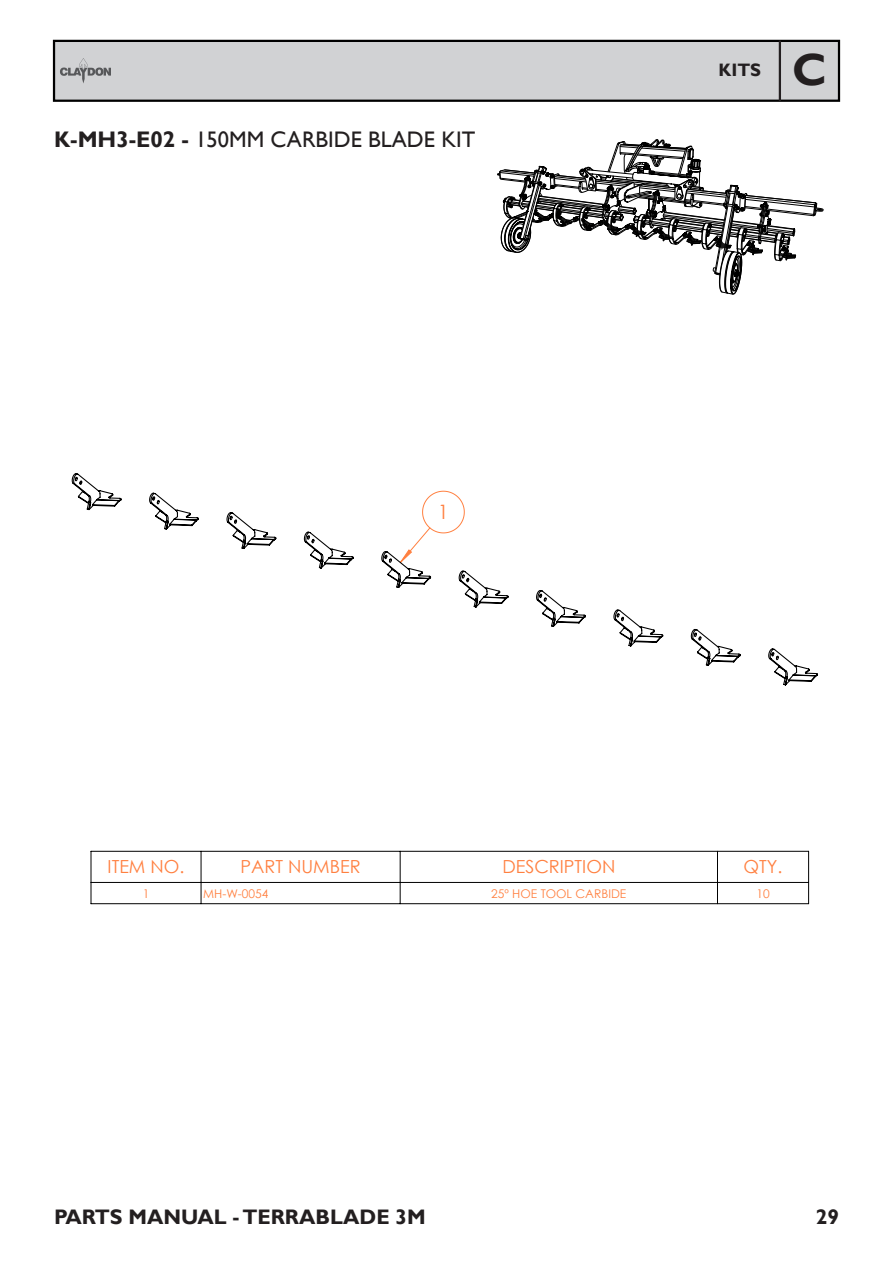
<style>
.page{position:relative;width:893px;height:1263px;background:#fff}
.page>*{position:absolute;margin:0;border:0;box-sizing:border-box;transform-origin:0 0}
.t1{font:700 45px "Gill Sans";color:#231f20}
.t2{font:22.5px "Gill Sans";color:#231f20}
.t3{font:700 21px "Gill Sans";color:#231f20}
.t4{font:19.8px "Century Gothic";color:#ff8040}
.t5{font:18px "Century Gothic";color:#ff8040}
.t6{font:700 18px "Gill Sans";color:#231f20}
.t7{font:12px "Century Gothic";color:#ff8040}
.s1{font-weight:700}
</style>
<div class="page">
<div style="left:53px;top:40px;width:787px;height:62px;background:#d1d2d4;border:2px solid #000"></div>
<svg style="left:60px;top:58px;width:51px;height:25px"></svg>
<hr style="left:779px;top:41px;width:2px;height:60px;background:#231f20">
<hr style="left:91px;top:851px;width:1px;height:53px;background:#000">
<hr style="left:91px;top:903px;width:718px;height:1px;background:#000">
<hr style="left:808px;top:851px;width:1px;height:53px;background:#000">
<hr style="left:91px;top:851px;width:718px;height:1px;background:#000">
<hr style="left:201px;top:851px;width:1px;height:31px;background:#000">
<hr style="left:400px;top:851px;width:1px;height:31px;background:#000">
<hr style="left:717px;top:851px;width:1px;height:31px;background:#000">
<svg style="left:201px;top:883px;width:1px;height:20px"></svg>
<svg style="left:400px;top:883px;width:1px;height:20px"></svg>
<svg style="left:717px;top:883px;width:1px;height:20px"></svg>
<hr style="left:91px;top:882px;width:718px;height:1px;background:#000">
<svg style="left:71px;top:473px;width:747px;height:213px"></svg>
<svg style="left:497px;top:139px;width:326px;height:155px"></svg>
<p class="t2" style="left:54px;top:127px;width:423px"><span class="s1">K-MH3-E02 -</span> 150MM CARBIDE BLADE KIT</p>
<p class="t4" style="left:438px;top:498px;width:12px">1</p>
<p class="t6" style="left:718px;top:59px;width:44px">KITS</p>
<h1 class="t1" style="left:792px;top:43px;width:36px">C</h1>
<p class="t5" style="left:108px;top:854px;width:78px">ITEM NO.</p>
<p class="t5" style="left:241px;top:854px;width:122px">PART NUMBER</p>
<p class="t5" style="left:502px;top:854px;width:114px">DESCRIPTION</p>
<p class="t5" style="left:744px;top:854px;width:40px">QTY.</p>
<p class="t7" style="left:143px;top:885px;width:8px">1</p>
<p class="t7" style="left:203px;top:885px;width:67px">MH-W-0054</p>
<p class="t7" style="left:491px;top:885px;width:137px">25º HOE TOOL CARBIDE</p>
<p class="t7" style="left:756px;top:885px;width:15px">10</p>
<p class="t3" style="left:54px;top:1204px;width:373px">PARTS MANUAL - TERRABLADE 3M</p>
<p class="t3" style="left:816px;top:1204px;width:25px">29</p>
</div>
